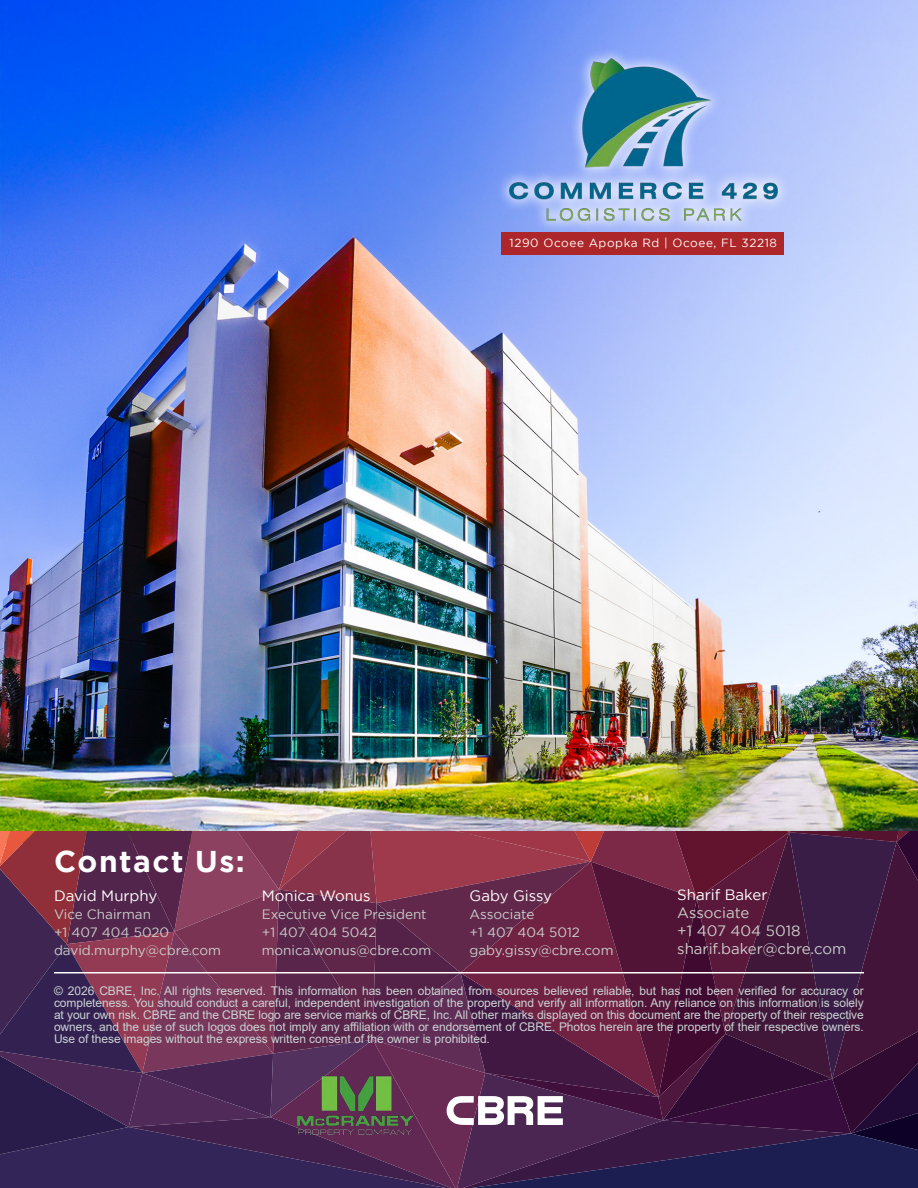
<style>
.page{position:relative;width:918px;height:1188px;background:#fff}
.page>*{position:absolute;margin:0;border:0;box-sizing:border-box;transform-origin:0 0}
.t1{font:700 30px "Gotham";letter-spacing:.05em;color:#fff}
.Contact_Info{font:15px "Gotham";color:#cbccca}
.Broker_Name{font:15px "Gotham";color:#fff}
.Contact_Info-2{font:15px "Gotham";color:#fff}
.Contact_Info-3{font:13.5px "Gotham";color:#cbccca}
.t2{font:12px/12px "Arial";letter-spacing:-.005em;color:#cad1d3;text-align:justify}
.t3{font:11.85px "Gotham";letter-spacing:.05em;color:#fff}
</style>
<div class="page">
<img style="left:0;top:0;width:918px;height:831px">
<div style="left:501px;top:232px;width:283px;height:23px;background:#ad2629"></div>
<div style="left:495px;top:45px;width:296px;height:190px;background:#fff;opacity:.75"></div>
<img style="left:474px;top:59px;width:338px;height:166px">
<svg style="left:0;top:831px;width:918px;height:357px;background:#57274b"></svg>
<hr style="left:54px;top:972px;width:810px;height:1px;background:#fff">
<p class="t3" style="left:510px;top:237px;width:269px">1290 Ocoee Apopka Rd | Ocoee, FL 32218</p>
<p class="t1" style="left:54px;top:844px;width:192px">Contact Us:</p>
<p class="Broker_Name" style="left:54px;top:888px;width:105px">David Murphy</p>
<p class="Contact_Info-3" style="left:54px;top:907px;width:99px">Vice Chairman</p>
<p class="Contact_Info-3" style="left:54px;top:925px;width:117px">+1 407 404 5020</p>
<p class="Contact_Info-3" style="left:54px;top:943px;width:168px">david.murphy@cbre.com</p>
<p class="Broker_Name" style="left:262px;top:888px;width:110px">Monica Wonus</p>
<p class="Contact_Info-3" style="left:262px;top:907px;width:167px">Executive Vice President</p>
<p class="Contact_Info-3" style="left:262px;top:925px;width:116px">+1 407 404 5042</p>
<p class="Contact_Info-3" style="left:262px;top:943px;width:171px">monica.wonus@cbre.com</p>
<p class="Broker_Name" style="left:470px;top:888px;width:84px">Gaby Gissy</p>
<p class="Contact_Info-3" style="left:470px;top:907px;width:66px">Associate</p>
<p class="Contact_Info-3" style="left:470px;top:925px;width:112px">+1 407 404 5012</p>
<p class="Contact_Info-3" style="left:470px;top:943px;width:146px">gaby.gissy@cbre.com</p>
<p class="Contact_Info-2" style="left:677px;top:887px;width:92px">Sharif Baker</p>
<p class="Contact_Info" style="left:677px;top:905px;width:74px">Associate</p>
<p class="Contact_Info" style="left:677px;top:923px;width:125px">+1 407 404 5018</p>
<p class="Contact_Info" style="left:677px;top:941px;width:171px">sharif.baker@cbre.com</p>
<p class="t2" style="left:54px;top:985px;width:811px">© 2026 CBRE, Inc. All rights reserved. This information has been obtained from sources believed reliable, but has not been verified for accuracy or completeness. You should conduct a careful, independent investigation of the property and verify all information. Any reliance on this information is solely at your own risk. CBRE and the CBRE logo are service marks of CBRE, Inc. All other marks displayed on this document are the property of their respective owners, and the use of such logos does not imply any affiliation with or endorsement of CBRE. Photos herein are the property of their respective owners.<br>Use of these images without the express written consent of the owner is prohibited.</p>
</div>
